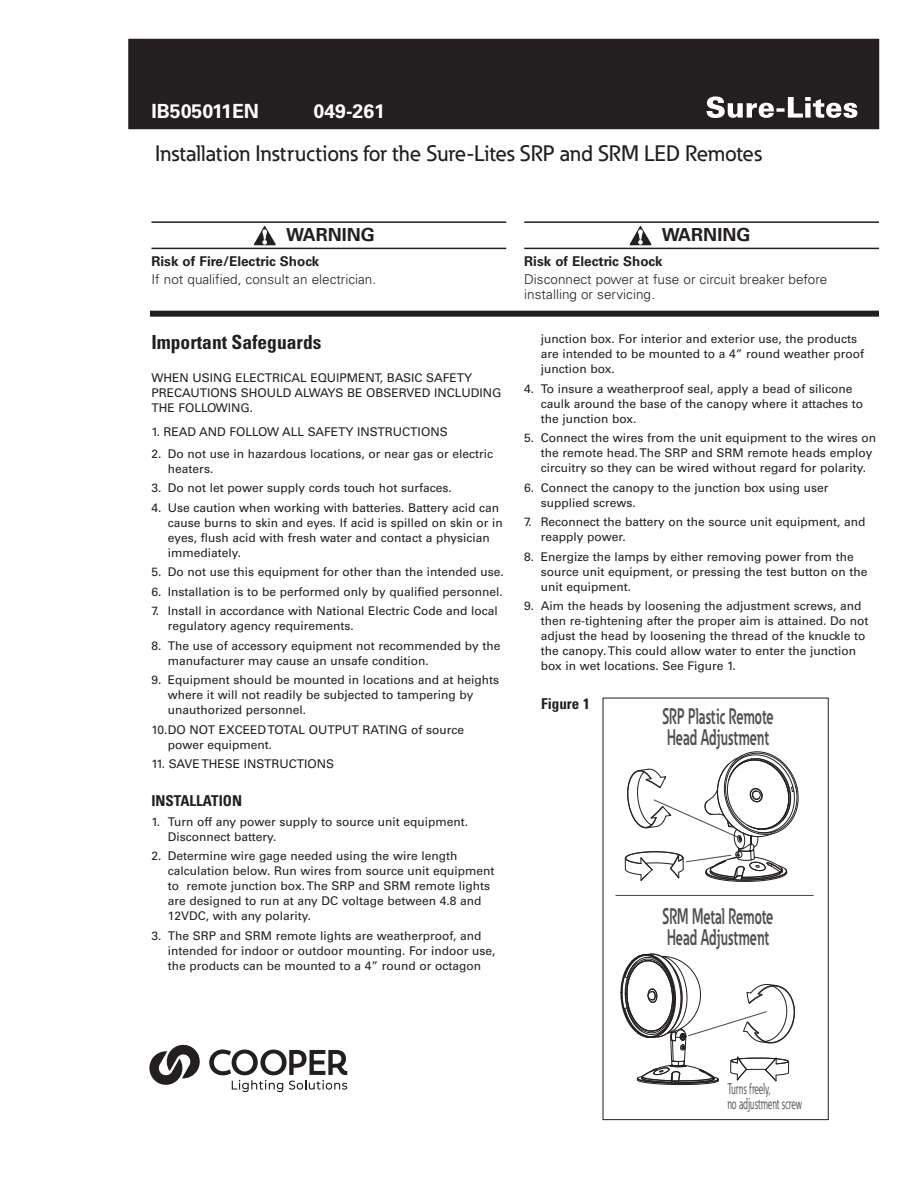
<style>
.page{position:relative;width:918px;height:1188px;background:#fff}
.page>*{position:absolute;margin:0;border:0;box-sizing:border-box;transform-origin:0 0}
.t1{font:500 22.2px "Eaton";color:#231f20}
.t2{font:700 22.2px/21px "Eaton";color:#4f4f51;scale:.61 1}
.t3{font:700 condensed 19.5px "Univers LT Std";color:#231f20}
.t4{font:700 19.5px "Univers LT Std";color:#fff}
.t5{font:700 18px "Univers LT Std";color:#231f20}
.t6{font:15.3px/14.1px "Eaton";color:#4f4f51;scale:.6 1}
.t7{font:700 condensed 15px "Univers LT Std";color:#231f20}
.t8{font:300 13.5px/15px "Univers LT Std";color:#231f20}
.t9{font:700 13.5px "Univers LT Std";color:#231f20}
.t10{font:12px/15px "Univers LT Std";color:#231f20}
</style>
<div class="page">
<div style="left:129px;top:39px;width:750px;height:90px;background:#231f20"></div>
<svg style="left:707px;top:96px;width:150px;height:22px"></svg>
<hr style="left:152px;top:221px;width:354px;height:2px;background:#231f20">
<hr style="left:152px;top:248px;width:354px;height:1px;background:#231f20">
<hr style="left:524px;top:221px;width:355px;height:2px;background:#231f20">
<hr style="left:524px;top:248px;width:355px;height:1px;background:#231f20">
<svg style="left:629px;top:226px;width:23px;height:20px"></svg>
<svg style="left:253px;top:226px;width:24px;height:20px"></svg>
<div style="left:150px;top:311px;width:729px;height:6px;background:#231f20"></div>
<hr style="left:616px;top:895px;width:197px;height:1px;background:#4f4f51">
<svg style="left:625px;top:751px;width:174px;height:131px"></svg>
<svg style="left:620px;top:954px;width:175px;height:131px"></svg>
<div style="left:603px;top:698px;width:226px;height:422px;border:1px solid #231f20"></div>
<svg style="left:149px;top:1044px;width:51px;height:41px"></svg>
<svg style="left:209px;top:1050px;width:138px;height:42px"></svg>
<h2 class="t4" style="left:152px;top:100px;width:109px">IB505011EN</h2>
<h2 class="t4" style="left:314px;top:100px;width:73px">049-261</h2>
<h1 class="t1" style="left:155px;top:140px;width:608px">Installation Instructions for the Sure-Lites SRP and SRM LED Remotes</h1>
<h3 class="t5" style="left:286px;top:224px;width:90px">WARNING</h3>
<p class="t9" style="left:152px;top:253px;width:169px">Risk of Fire/Electric Shock</p>
<p class="t8" style="left:152px;top:271px;width:226px">If not qualified, consult an electrician.</p>
<h2 class="t3" style="left:151px;top:330px;width:172px">Important Safeguards</h2>
<p class="t10" style="left:151px;top:370px;width:352px">WHEN USING ELECTRICAL EQUIPMENT, BASIC SAFETY<br>PRECAUTIONS SHOULD ALWAYS BE OBSERVED INCLUDING<br>THE FOLLOWING.</p>
<p class="t10" style="left:151px;top:424px;width:298px">1. READ AND FOLLOW ALL SAFETY INSTRUCTIONS</p>
<p class="t10" style="left:168px;top:446px;width:327px;text-indent:-16px">2. Do not use in hazardous locations, or near gas or electric heaters.</p>
<p class="t10" style="left:151px;top:480px;width:302px">3. Do not let power supply cords touch hot surfaces.</p>
<p class="t10" style="left:168px;top:500px;width:337px;text-indent:-16px">4. Use caution when working with batteries. Battery acid can cause burns to skin and eyes. If acid is spilled on skin or in eyes, flush acid with fresh water and contact a physician immediately.</p>
<p class="t10" style="left:151px;top:564px;width:354px">5. Do not use this equipment for other than the intended use.</p>
<p class="t10" style="left:151px;top:584px;width:353px">6. Installation is to be performed only by qualified personnel.</p>
<p class="t10" style="left:168px;top:603px;width:332px;text-indent:-16px">7. Install in accordance with National Electric Code and local regulatory agency requirements.</p>
<p class="t10" style="left:168px;top:638px;width:334px;text-indent:-16px">8. The use of accessory equipment not recommended by the manufacturer may cause an unsafe condition.</p>
<p class="t10" style="left:168px;top:672px;width:333px;text-indent:-16px">9. Equipment should be mounted in locations and at heights where it will not readily be subjected to tampering by unauthorized personnel.</p>
<p class="t10" style="left:168px;top:722px;width:298px;text-indent:-16px">10.DO NOT EXCEED TOTAL OUTPUT RATING of source power equipment.</p>
<p class="t10" style="left:151px;top:756px;width:184px">11. SAVE THESE INSTRUCTIONS</p>
<p class="t7" style="left:151px;top:792px;width:92px">INSTALLATION</p>
<p class="t10" style="left:168px;top:814px;width:302px;text-indent:-16px">1. Turn off any power supply to source unit equipment.<br>Disconnect battery.</p>
<p class="t10" style="left:168px;top:849px;width:328px;text-indent:-16px">2. Determine wire gage needed using the wire length calculation below. Run wires from source unit equipment to remote junction box. The SRP and SRM remote lights are designed to run at any DC voltage between 4.8 and 12VDC, with any polarity.</p>
<p class="t10" style="left:168px;top:928px;width:329px;text-indent:-16px">3. The SRP and SRM remote lights are weatherproof, and intended for indoor or outdoor mounting. For indoor use, the products can be mounted to a 4” round or octagon</p>
<h3 class="t5" style="left:662px;top:224px;width:90px">WARNING</h3>
<p class="t9" style="left:524px;top:253px;width:140px">Risk of Electric Shock</p>
<p class="t8" style="left:524px;top:271px;width:305px">Disconnect power at fuse or circuit breaker before installing or servicing.</p>
<p class="t10" style="left:541px;top:332px;width:325px">junction box. For interior and exterior use, the products are intended to be mounted to a 4” round weather proof junction box.</p>
<p class="t10" style="left:541px;top:381px;width:324px;text-indent:-16px">4. To insure a weatherproof seal, apply a bead of silicone caulk around the base of the canopy where it attaches to the junction box.</p>
<p class="t10" style="left:541px;top:431px;width:337px;text-indent:-16px">5. Connect the wires from the unit equipment to the wires on the remote head. The SRP and SRM remote heads employ circuitry so they can be wired without regard for polarity.</p>
<p class="t10" style="left:541px;top:480px;width:289px;text-indent:-16px">6. Connect the canopy to the junction box using user supplied screws.</p>
<p class="t10" style="left:541px;top:515px;width:326px;text-indent:-16px">7. Reconnect the battery on the source unit equipment, and reapply power.</p>
<p class="t10" style="left:541px;top:549px;width:328px;text-indent:-16px">8. Energize the lamps by either removing power from the source unit equipment, or pressing the test button on the unit equipment.</p>
<p class="t10" style="left:541px;top:599px;width:329px;text-indent:-16px">9. Aim the heads by loosening the adjustment screws, and then re-tightening after the proper aim is attained. Do not adjust the head by loosening the thread of the knuckle to the canopy. This could allow water to enter the junction box in wet locations. See Figure 1.</p>
<h1 class="t2" style="left:662px;top:705px;width:184px">SRP Plastic Remote<br>Head Adjustment</h1>
<p class="t7" style="left:541px;top:694px;width:50px">Figure 1</p>
<h1 class="t2" style="left:663px;top:905px;width:183px;line-height:21.8px">SRM Metal Remote<br>Head Adjustment</h1>
<p class="t6" style="left:727px;top:1082px;width:126px">Turns freely,<br>no adjustment screw</p>
</div>
